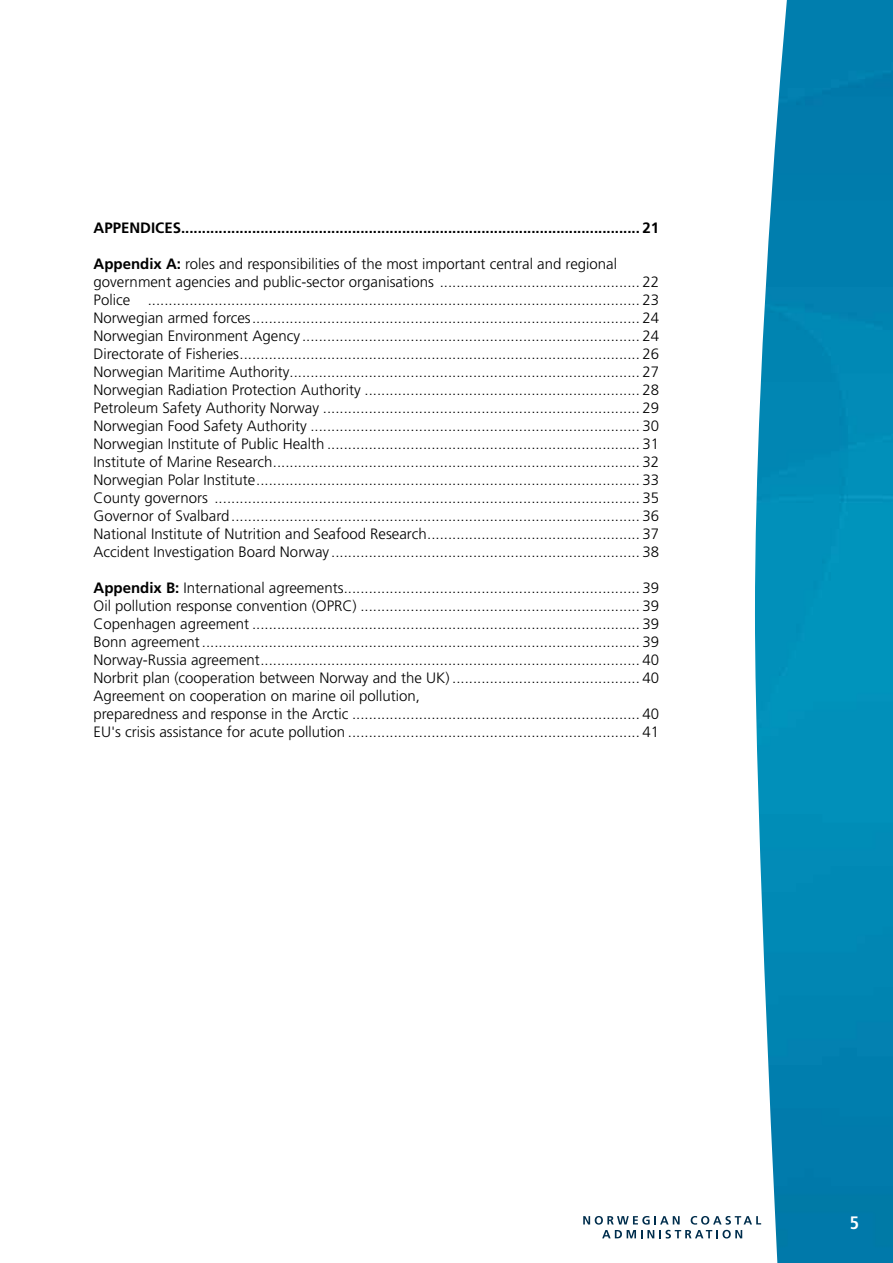
<style>
.page{position:relative;width:893px;height:1263px;background:#fff}
.page>*{position:absolute;margin:0;border:0;box-sizing:border-box;transform-origin:0 0}
.t1{font:700 condensed 18px "Frutiger";color:#fff}
.t2{font:300 15px/18px "Frutiger";color:#000}
.t3{font:700 15px "Frutiger";color:#000}
.s1{font-weight:700}
</style>
<div class="page">
<img style="left:755px;top:0;width:138px;height:1263px">
<svg style="left:583px;top:1216px;width:97px;height:8px"></svg>
<svg style="left:691px;top:1216px;width:70px;height:8px"></svg>
<svg style="left:602px;top:1230px;width:140px;height:8px"></svg>
<p class="t3" style="left:94px;top:219px;width:567px">APPENDICES.............................................................................................................. 21</p>
<p class="t2" style="left:94px;top:255px;width:567px"><span class="s1">Appendix A:</span> roles and responsibilities of the most important central and regional government agencies and public-sector organisations ................................................ 22<br>Police ...................................................................................................................... 23<br>Norwegian armed forces............................................................................................. 24<br>Norwegian Environment Agency ................................................................................. 24<br>Directorate of Fisheries................................................................................................ 26<br>Norwegian Maritime Authority.................................................................................... 27<br>Norwegian Radiation Protection Authority .................................................................. 28<br>Petroleum Safety Authority Norway ............................................................................ 29<br>Norwegian Food Safety Authority ............................................................................... 30<br>Norwegian Institute of Public Health ........................................................................... 31<br>Institute of Marine Research........................................................................................ 32<br>Norwegian Polar Institute............................................................................................ 33<br>County governors ...................................................................................................... 35<br>Governor of Svalbard.................................................................................................. 36<br>National Institute of Nutrition and Seafood Research................................................... 37<br>Accident Investigation Board Norway .......................................................................... 38</p>
<p class="t2" style="left:94px;top:579px;width:567px"><span class="s1">Appendix B:</span> International agreements....................................................................... 39<br>Oil pollution response convention (OPRC) ................................................................... 39<br>Copenhagen agreement ............................................................................................. 39<br>Bonn agreement......................................................................................................... 39<br>Norway-Russia agreement........................................................................................... 40<br>Norbrit plan (cooperation between Norway and the UK) ............................................. 40<br>Agreement on cooperation on marine oil pollution,<br>preparedness and response in the Arctic ..................................................................... 40<br>EU's crisis assistance for acute pollution ...................................................................... 41</p>
<p class="t1" style="left:850px;top:1212px;width:11px">5</p>
</div>
